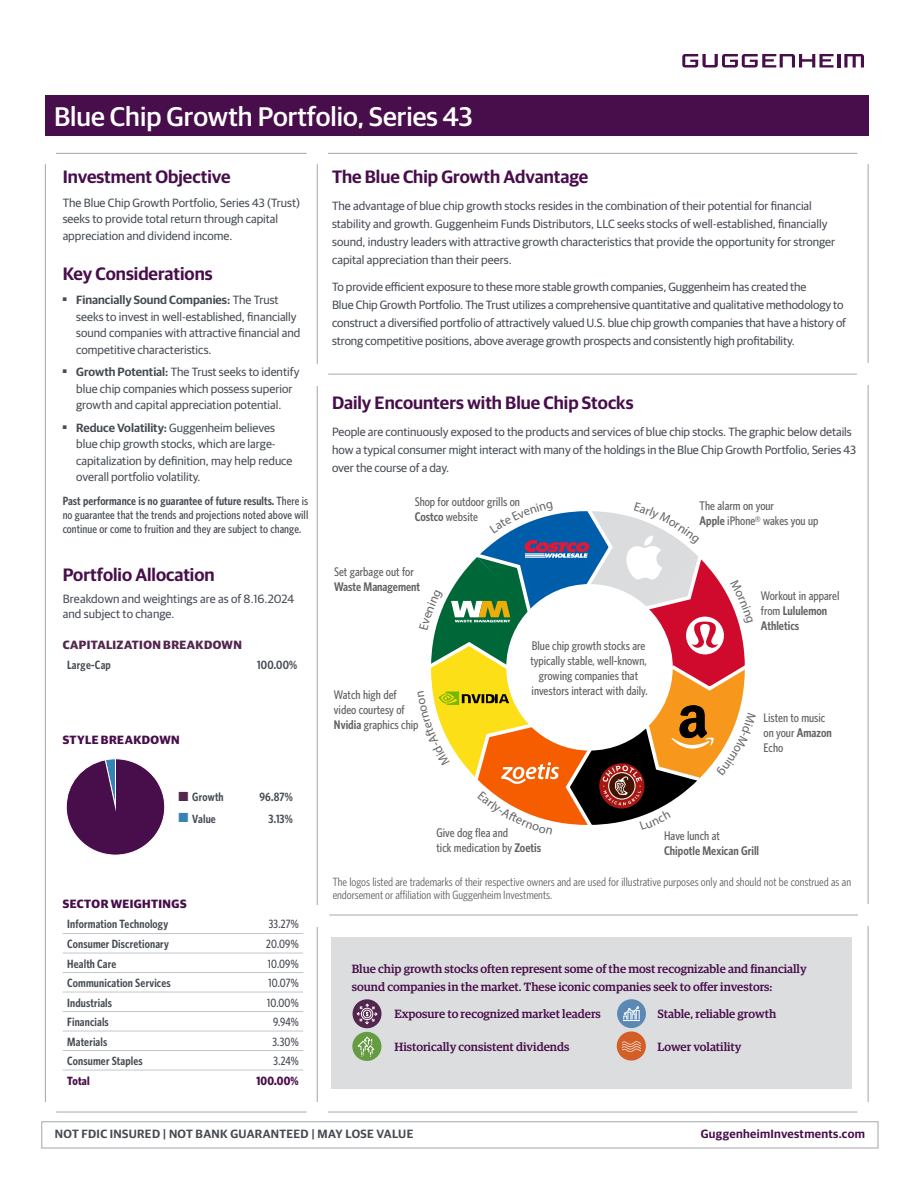
<style>
.page{position:relative;width:918px;height:1188px;background:#fff}
.page>*{position:absolute;margin:0;border:0;box-sizing:border-box;transform-origin:0 0}
.t1{font:500 27px "Guardian Sans";color:#fff}
.t2{font:600 18px "Guardian Sans";color:#480e4b}
.t3{font:500 12.6px/15px "Whitney Condensed";color:#626366}
.t4{font:600 12.6px "Whitney Condensed";color:#626366}
.t5{font:12px/16.5px "Guardian Sans";color:#464b54}
.t6{font:500 12px/18px "Guardian Egyp";color:#480e4b}
.t7{font:500 12px/14.2px "Whitney Condensed";letter-spacing:.005em;color:#464b54;text-align:justify}
.t8{font:12px/13.5px "Whitney Condensed";color:#636366}
.t9{font:600 12px "Whitney Condensed";letter-spacing:.015em;color:#464b54}
.t10{font:600 12px "Guardian Sans";letter-spacing:.025em;color:#464b54}
.t11{font:700 12px "Guardian Sans";letter-spacing:.035em;color:#480e4b}
.t12{font:600 12px "Guardian Sans";letter-spacing:.025em;color:#480e4b}
.t13{font:700 12px "Guardian Sans";letter-spacing:.035em;color:#53264e}
.t14{font:700 12px "Whitney Condensed";letter-spacing:.015em;color:#480e4b}
.s1{font-weight:600}
.s2{color:#53264e}
.s3{color:#3684b6}
</style>
<div class="page">
<svg style="left:682px;top:54px;width:152px;height:14px"></svg>
<hr style="left:837px;top:54px;width:3px;height:14px;background:#480e4b">
<svg style="left:844px;top:54px;width:20px;height:14px"></svg>
<div style="left:45px;top:95px;width:823px;height:41px;background:#480e4b"></div>
<hr style="left:868px;top:164px;width:1px;height:938px;background:#a3a7a9">
<hr style="left:328px;top:153px;width:529px;height:1px;background:#a3a7a9">
<hr style="left:56px;top:1112px;width:251px;height:1px;background:#a3a7a9">
<hr style="left:328px;top:1112px;width:529px;height:1px;background:#a3a7a9">
<hr style="left:45px;top:164px;width:1px;height:938px;background:#a3a7a9">
<hr style="left:317px;top:164px;width:1px;height:938px;background:#a3a7a9">
<hr style="left:56px;top:153px;width:251px;height:1px;background:#a3a7a9">
<div style="left:41px;top:1121px;width:837px;height:27px;border:1px solid #a3a7a9"></div>
<hr style="left:63px;top:1070px;width:240px;height:1px;background:#c3c6c8">
<hr style="left:63px;top:933px;width:240px;height:1px;background:#c3c6c8">
<hr style="left:63px;top:953px;width:240px;height:1px;background:#c3c6c8">
<hr style="left:63px;top:972px;width:240px;height:1px;background:#c3c6c8">
<hr style="left:63px;top:992px;width:240px;height:1px;background:#c3c6c8">
<hr style="left:63px;top:1011px;width:240px;height:1px;background:#c3c6c8">
<hr style="left:63px;top:1031px;width:240px;height:1px;background:#c3c6c8">
<hr style="left:63px;top:1050px;width:240px;height:1px;background:#c3c6c8">
<svg style="left:66px;top:759px;width:99px;height:96px"></svg>
<div style="left:332px;top:938px;width:520px;height:151px;background:#dcdddf"></div>
<div style="left:353px;top:999px;width:29px;height:29px;background:#53264e;border-radius:50%"></div>
<svg style="left:357px;top:1003px;width:21px;height:21px"></svg>
<div style="left:617px;top:999px;width:29px;height:29px;background:#5c89b4;border-radius:50%"></div>
<svg style="left:623px;top:1006px;width:17px;height:15px"></svg>
<div style="left:352px;top:1032px;width:29px;height:29px;background:#669c41;border-radius:50%"></div>
<svg style="left:357px;top:1036px;width:18px;height:21px"></svg>
<div style="left:617px;top:1031px;width:29px;height:30px;background:#d25f27;border-radius:50%"></div>
<svg style="left:622px;top:1041px;width:19px;height:11px"></svg>
<hr style="left:329px;top:915px;width:530px;height:1px;background:#a8a9ad">
<div style="left:858px;top:904px;width:22px;height:22px;background:#fff"></div>
<div style="left:308px;top:905px;width:21px;height:21px;background:#fff"></div>
<hr style="left:328px;top:374px;width:530px;height:1px;background:#a8a9ad">
<div style="left:857px;top:364px;width:22px;height:21px;background:#fff"></div>
<div style="left:306px;top:364px;width:22px;height:22px;background:#fff"></div>
<svg style="left:429px;top:510px;width:316px;height:315px"></svg>
<h1 class="t1" style="left:54px;top:106px;width:421px">Blue Chip Growth Portfolio, Series 43</h1>
<h2 class="t2" style="left:332px;top:170px;width:258px">The Blue Chip Growth Advantage</h2>
<p class="t5" style="left:332px;top:198px;width:505px;line-height:18px">The advantage of blue chip growth stocks resides in the combination of their potential for financial stability and growth. Guggenheim Funds Distributors, LLC seeks stocks of well-established, financially sound, industry leaders with attractive growth characteristics that provide the opportunity for stronger capital appreciation than their peers.</p>
<p class="t5" style="left:332px;top:279px;width:515px;line-height:18px">To provide efficient exposure to these more stable growth companies, Guggenheim has created the<br>Blue Chip Growth Portfolio. The Trust utilizes a comprehensive quantitative and qualitative methodology to construct a diversified portfolio of attractively valued U.S. blue chip growth companies that have a history of strong competitive positions, above average growth prospects and consistently high profitability.</p>
<h2 class="t2" style="left:63px;top:170px;width:169px">Investment Objective</h2>
<p class="t5" style="left:63px;top:195px;width:239px">The Blue Chip Growth Portfolio, Series 43 (Trust) seeks to provide total return through capital appreciation and dividend income.</p>
<h2 class="t2" style="left:63px;top:267px;width:151px">Key Considerations</h2>
<p class="t5" style="left:76px;top:293px;width:226px;text-indent:-14px">■ <span class="s1">Financially Sound Companies:</span> The Trust seeks to invest in well-established, financially sound companies with attractive financial and competitive characteristics.</p>
<p class="t5" style="left:63px;top:365px;width:238px;text-align:center">■ <span class="s1">Growth Potential:</span> The Trust seeks to identify blue chip companies which possess superior growth and capital appreciation potential.</p>
<p class="t5" style="left:76px;top:420px;width:218px;text-indent:-14px">■ <span class="s1">Reduce Volatility:</span> Guggenheim believes blue chip growth stocks, which are large&shy;capitalization by definition, may help reduce overall portfolio volatility.</p>
<p class="t7" style="left:63px;top:494px;width:247px"><span class="s1">Past performance is no guarantee of future results.</span> There is no guarantee that the trends and projections noted above will continue or come to fruition and they are subject to change.</p>
<h2 class="t2" style="left:332px;top:396px;width:303px">Daily Encounters with Blue Chip Stocks</h2>
<p class="t5" style="left:332px;top:424px;width:526px;line-height:18px">People are continuously exposed to the products and services of blue chip stocks. The graphic below details how a typical consumer might interact with many of the holdings in the Blue Chip Growth Portfolio, Series 43 over the course of a day.</p>
<p class="t3" style="left:415px;top:495px;width:107px">Shop for outdoor grills on<br><span class="s1">Costco</span> website</p>
<p class="t3" style="left:700px;top:499px;width:120px">The alarm on your<br><span class="s1">Apple</span> iPhone® wakes you up</p>
<h2 class="t2" style="left:63px;top:568px;width:153px">Portfolio Allocation</h2>
<p class="t5" style="left:63px;top:592px;width:233px;line-height:15px">Breakdown and weightings are as of 8.16.2024 and subject to change.</p>
<p class="t13" style="left:63px;top:641px;width:181px">CAPITALIZATION BREAKDOWN</p>
<p class="t9" style="left:67px;top:660px;width:45px">Large-Cap</p>
<p class="t9" style="left:257px;top:660px;width:42px">100.00%</p>
<p class="t11" style="left:63px;top:735px;width:118px">STYLE BREAKDOWN</p>
<p class="t9" style="left:179px;top:792px;width:47px"><span class="s2">■</span> Growth</p>
<p class="t9" style="left:259px;top:792px;width:35px">96.87%</p>
<p class="t9" style="left:179px;top:814px;width:39px"><span class="s3">■</span> Value</p>
<p class="t9" style="left:268px;top:814px;width:26px">3.13%</p>
<p class="t11" style="left:63px;top:899px;width:125px">SECTOR WEIGHTINGS</p>
<p class="t9" style="left:67px;top:919px;width:103px">Information Technology</p>
<p class="t7" style="left:269px;top:918px;width:31px">33.27%</p>
<p class="t9" style="left:67px;top:939px;width:103px">Consumer Discretionary</p>
<p class="t7" style="left:266px;top:938px;width:34px">20.09%</p>
<p class="t9" style="left:67px;top:959px;width:51px">Health Care</p>
<p class="t7" style="left:268px;top:957px;width:32px">10.09%</p>
<p class="t9" style="left:67px;top:978px;width:105px">Communication Services</p>
<p class="t7" style="left:269px;top:977px;width:32px">10.07%</p>
<p class="t9" style="left:67px;top:998px;width:46px">Industrials</p>
<p class="t7" style="left:267px;top:996px;width:33px">10.00%</p>
<p class="t9" style="left:67px;top:1017px;width:43px">Financials</p>
<p class="t7" style="left:273px;top:1016px;width:27px">9.94%</p>
<p class="t9" style="left:67px;top:1037px;width:42px">Materials</p>
<p class="t7" style="left:273px;top:1035px;width:28px">3.30%</p>
<p class="t9" style="left:67px;top:1056px;width:77px">Consumer Staples</p>
<p class="t7" style="left:274px;top:1055px;width:27px">3.24%</p>
<p class="t14" style="left:67px;top:1076px;width:24px">Total</p>
<p class="t14" style="left:256px;top:1076px;width:44px">100.00%</p>
<p class="t3" style="left:334px;top:564px;width:81px">Set garbage out for</p>
<p class="t4" style="left:334px;top:581px;width:88px">Waste Management</p>
<p class="t3" style="left:334px;top:688px;width:86px">Watch high def video courtesy of<br><span class="s1">Nvidia</span> graphics chip</p>
<p class="t3" style="left:530px;top:639px;width:119px;text-align:center">Blue chip growth stocks are typically stable, well-known, growing companies that investors interact with daily.</p>
<p class="t3" style="left:761px;top:588px;width:80px">Workout in apparel from <span class="s1">Lululemon<br>Athletics</span></p>
<p class="t3" style="left:764px;top:711px;width:70px">Listen to music on your <span class="s1">Amazon<br></span>Echo</p>
<p class="t3" style="left:436px;top:826px;width:106px">Give dog flea and<br>tick medication by <span class="s1">Zoetis</span></p>
<p class="t3" style="left:664px;top:829px;width:57px">Have lunch at</p>
<p class="t4" style="left:664px;top:846px;width:97px">Chipotle Mexican Grill</p>
<p class="t8" style="left:333px;top:876px;width:520px">The logos listed are trademarks of their respective owners and are used for illustrative purposes only and should not be construed as an endorsement or affiliation with Guggenheim Investments.</p>
<p class="t6" style="left:352px;top:961px;width:457px">Blue chip growth stocks often represent some of the most recognizable and financially sound companies in the market. These iconic companies seek to offer investors:</p>
<p class="t6" style="left:394px;top:1006px;width:208px">Exposure to recognized market leaders</p>
<p class="t6" style="left:657px;top:1006px;width:120px">Stable, reliable growth</p>
<p class="t6" style="left:394px;top:1039px;width:176px">Historically consistent dividends</p>
<p class="t6" style="left:657px;top:1039px;width:86px">Lower volatility</p>
<p class="t10" style="left:55px;top:1130px;width:360px">NOT FDIC INSURED | NOT BANK GUARANTEED | MAY LOSE VALUE</p>
<p class="t12" style="left:701px;top:1130px;width:166px">GuggenheimInvestments.com</p>
</div>
